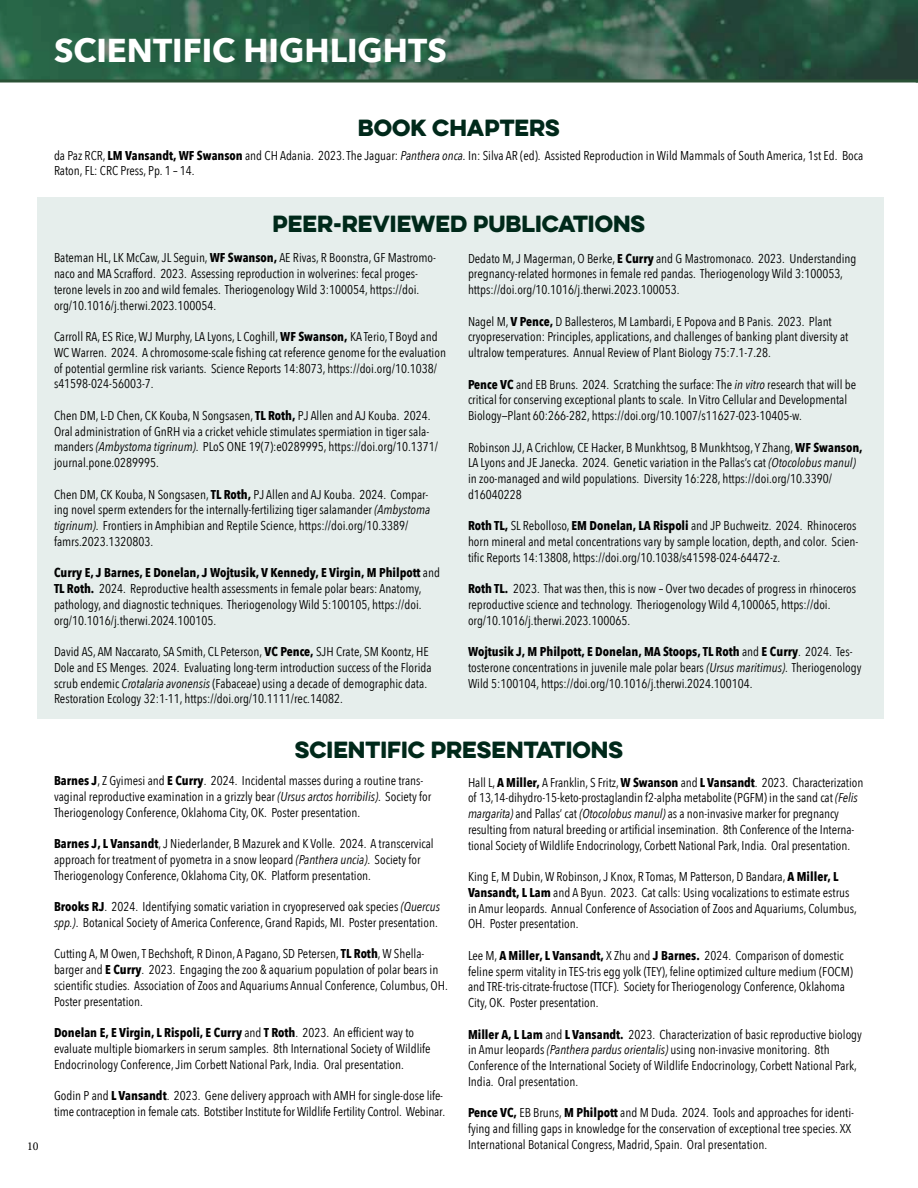
<style>
.page{position:relative;width:918px;height:1188px;background:#fff}
.page>*{position:absolute;margin:0;border:0;box-sizing:border-box;transform-origin:0 0}
.t1{font:700 33px "Avenir Next";color:#fff}
.t2{font:21px "Eveleth Clean";color:#00291a}
.t3{font:12.75px/15.8px "Avenir Next Condensed";color:#000}
.t4{font:12px "Minion Pro";color:#000}
.s1{font-weight:700}
.s2{font-style:italic}
</style>
<div class="page">
<div style="left:37px;top:197px;width:847px;height:522px;background:#e6eeec"></div>
<img style="left:0;top:0;width:918px;height:80px">
<hr style="left:0;top:80px;width:918px;height:2px;background:#2a5135">
<h1 class="t1" style="left:54px;top:21px;width:394px">SCIENTIFIC HIGHLIGHTS</h1>
<p class="t4" style="left:27px;top:1138px;width:13px">10</p>
<h2 class="t2" style="left:358px;top:112px;width:204px">BOOK CHAPTERS</h2>
<p class="t3" style="left:54px;top:147px;width:811px">da Paz RCR, <span class="s1">LM Vansandt, WF Swanson</span> and CH Adania. 2023. The Jaguar: <span class="s2">Panthera onca.</span> In: Silva AR (ed). Assisted Reproduction in Wild Mammals of South America, 1st Ed. Boca<br>Raton, FL: CRC Press, Pp. 1 – 14.</p>
<h2 class="t2" style="left:273px;top:207px;width:374px">PEER-REVIEWED PUBLICATIONS</h2>
<p class="t3" style="left:54px;top:249px;width:384px">Bateman HL, LK McCaw, JL Seguin, <span class="s1">WF Swanson,</span> AE Rivas, R Boonstra, GF Mastromo&shy;naco and MA Scrafford. 2023. Assessing reproduction in wolverines: fecal proges&shy;terone levels in zoo and wild females. Theriogenology Wild 3:100054, https://doi. org/10.1016/j.therwi.2023.100054.</p>
<p class="t3" style="left:54px;top:328px;width:394px">Carroll RA, ES Rice, WJ Murphy, LA Lyons, L Coghill, <span class="s1">WF Swanson,</span> KA Terio, T Boyd and WC Warren. 2024. A chromosome-scale fishing cat reference genome for the evaluation of potential germline risk variants. Science Reports 14:8073, https://doi.org/10.1038/ s41598-024-56003-7.</p>
<p class="t3" style="left:54px;top:407px;width:386px">Chen DM, L-D Chen, CK Kouba, N Songsasen, <span class="s1">TL Roth,</span> PJ Allen and AJ Kouba. 2024.<br>Oral administration of GnRH via a cricket vehicle stimulates spermiation in tiger sala&shy;manders <span class="s2">(Ambystoma tigrinum)</span>. PLoS ONE 19(7):e0289995, https://doi.org/10.1371/ journal.pone.0289995.</p>
<p class="t3" style="left:54px;top:486px;width:378px">Chen DM, CK Kouba, N Songsasen, <span class="s1">TL Roth,</span> PJ Allen and AJ Kouba. 2024. Compar&shy;ing novel sperm extenders for the internally-fertilizing tiger salamander <span class="s2">(Ambystoma tigrinum)</span>. Frontiers in Amphibian and Reptile Science, https://doi.org/10.3389/ famrs.2023.1320803.</p>
<p class="t3" style="left:54px;top:564px;width:388px"><span class="s1">Curry E, J Barnes, E Donelan, J Wojtusik, V Kennedy, E Virgin, M Philpott</span> and <span class="s1">TL Roth.</span> 2024. Reproductive health assessments in female polar bears: Anatomy, pathology, and diagnostic techniques. Theriogenology Wild 5:100105, https://doi. org/10.1016/j.therwi.2024.100105.</p>
<p class="t3" style="left:54px;top:643px;width:379px">David AS, AM Naccarato, SA Smith, CL Peterson, <span class="s1">VC Pence,</span> SJH Crate, SM Koontz, HE Dole and ES Menges. 2024. Evaluating long-term introduction success of the Florida scrub endemic <span class="s2">Crotalaria avonensis</span> (Fabaceae) using a decade of demographic data.<br>Restoration Ecology 32:1-11, https://doi.org/10.1111/rec.14082.</p>
<p class="t3" style="left:468px;top:250px;width:390px">Dedato M, J Magerman, O Berke, <span class="s1">E Curry</span> and G Mastromonaco. 2023. Understanding pregnancy-related hormones in female red pandas. Theriogenology Wild 3:100053, https://doi.org/10.1016/j.therwi.2023.100053.</p>
<p class="t3" style="left:468px;top:313px;width:382px">Nagel M, <span class="s1">V Pence,</span> D Ballesteros, M Lambardi, E Popova and B Panis. 2023. Plant cryopreservation: Principles, applications, and challenges of banking plant diversity at ultralow temperatures. Annual Review of Plant Biology 75:7.1-7.28.</p>
<p class="t3" style="left:468px;top:376px;width:390px"><span class="s1">Pence VC</span> and EB Bruns. 2024. Scratching the surface: The <span class="s2">in vitro</span> research that will be critical for conserving exceptional plants to scale. In Vitro Cellular and Developmental<br>Biology—Plant 60:266-282, https://doi.org/10.1007/s11627-023-10405-w.</p>
<p class="t3" style="left:468px;top:439px;width:396px">Robinson JJ, A Crichlow, CE Hacker, B Munkhtsog, B Munkhtsog, Y Zhang, <span class="s1">WF Swanson, </span>LA Lyons and JE Janecka. 2024. Genetic variation in the Pallas’s cat <span class="s2">(Otocolobus manul) </span>in zoo-managed and wild populations. Diversity 16:228, https://doi.org/10.3390/ d16040228</p>
<p class="t3" style="left:468px;top:517px;width:392px"><span class="s1">Roth TL,</span> SL Rebolloso, <span class="s1">EM Donelan, LA Rispoli</span> and JP Buchweitz. 2024. Rhinoceros horn mineral and metal concentrations vary by sample location, depth, and color. Scien&shy;tific Reports 14:13808, https://doi.org/10.1038/s41598-024-64472-z.</p>
<p class="t3" style="left:468px;top:580px;width:390px"><span class="s1">Roth TL.</span> 2023. That was then, this is now – Over two decades of progress in rhinoceros reproductive science and technology. Theriogenology Wild 4,100065, https://doi. org/10.1016/j.therwi.2023.100065.</p>
<p class="t3" style="left:468px;top:643px;width:395px"><span class="s1">Wojtusik J, M Philpott, E Donelan, MA Stoops, TL Roth</span> and <span class="s1">E Curry</span>. 2024. Tes&shy;tosterone concentrations in juvenile male polar bears <span class="s2">(Ursus maritimus)</span>. Theriogenology<br>Wild 5:100104, https://doi.org/10.1016/j.therwi.2024.100104.</p>
<h2 class="t2" style="left:295px;top:733px;width:330px">SCIENTIFIC PRESENTATIONS</h2>
<p class="t3" style="left:54px;top:772px;width:379px"><span class="s1">Barnes J</span>, Z Gyimesi and <span class="s1">E Curry</span>. 2024. Incidental masses during a routine trans&shy;vaginal reproductive examination in a grizzly bear <span class="s2">(Ursus arctos horribilis)</span>. Society for<br>Theriogenology Conference, Oklahoma City, OK. Poster presentation.</p>
<p class="t3" style="left:54px;top:835px;width:381px"><span class="s1">Barnes J, L Vansandt</span>, J Niederlander, B Mazurek and K Volle. 2024. A transcervical approach for treatment of pyometra in a snow leopard <span class="s2">(Panthera uncia)</span>. Society for<br>Theriogenology Conference, Oklahoma City, OK. Platform presentation.</p>
<p class="t3" style="left:54px;top:898px;width:388px"><span class="s1">Brooks RJ</span>. 2024. Identifying somatic variation in cryopreserved oak species <span class="s2">(Quercus spp.)</span>. Botanical Society of America Conference, Grand Rapids, MI. Poster presentation.</p>
<p class="t3" style="left:54px;top:946px;width:395px">Cutting A, M Owen, T Bechshoft, R Dinon, A Pagano, SD Petersen, <span class="s1">TL Roth</span>, W Shella&shy;barger and <span class="s1">E Curry</span>. 2023. Engaging the zoo &amp; aquarium population of polar bears in scientific studies. Association of Zoos and Aquariums Annual Conference, Columbus, OH.<br>Poster presentation.</p>
<p class="t3" style="left:54px;top:1024px;width:378px"><span class="s1">Donelan E, E Virgin, L Rispoli, E Curry</span> and <span class="s1">T Roth</span>. 2023. An efficient way to evaluate multiple biomarkers in serum samples. 8th International Society of Wildlife<br>Endocrinology Conference, Jim Corbett National Park, India. Oral presentation.</p>
<p class="t3" style="left:54px;top:1087px;width:393px">Godin P and <span class="s1">L Vansandt</span>. 2023. Gene delivery approach with AMH for single-dose life&shy;time contraception in female cats. Botstiber Institute for Wildlife Fertility Control. Webinar.</p>
<p class="t3" style="left:468px;top:774px;width:397px">Hall L, <span class="s1">A Miller,</span> A Franklin, S Fritz, <span class="s1">W Swanson</span> and <span class="s1">L Vansandt</span>. 2023. Characterization of 13,14-dihydro-15-keto-prostaglandin f2-alpha metabolite (PGFM) in the sand cat <span class="s2">(Felis margarita)</span> and Pallas’ cat <span class="s2">(Otocolobus manul)</span> as a non-invasive marker for pregnancy resulting from natural breeding or artificial insemination. 8th Conference of the Interna&shy;tional Society of Wildlife Endocrinology, Corbett National Park, India. Oral presentation.</p>
<p class="t3" style="left:468px;top:868px;width:390px">King E, M Dubin, W Robinson, J Knox, R Tomas, M Patterson, D Bandara, <span class="s1">A Miller, L Vansandt, L Lam</span> and A Byun. 2023. Cat calls: Using vocalizations to estimate estrus in Amur leopards. Annual Conference of Association of Zoos and Aquariums, Columbus, OH. Poster presentation.</p>
<p class="t3" style="left:468px;top:947px;width:387px">Lee M, <span class="s1">A Miller, L Vansandt,</span> X Zhu and <span class="s1">J Barnes.</span> 2024. Comparison of domestic feline sperm vitality in TES-tris egg yolk (TEY), feline optimized culture medium (FOCM) and TRE-tris-citrate-fructose (TTCF). Society for Theriogenology Conference, Oklahoma City, OK. Poster presentation.</p>
<p class="t3" style="left:468px;top:1026px;width:396px"><span class="s1">Miller A, L Lam</span> and <span class="s1">L Vansandt.</span> 2023. Characterization of basic reproductive biology in Amur leopards <span class="s2">(Panthera pardus orientalis)</span> using non-invasive monitoring. 8th Conference of the International Society of Wildlife Endocrinology, Corbett National Park, India. Oral presentation.</p>
<p class="t3" style="left:468px;top:1104px;width:388px"><span class="s1">Pence VC,</span> EB Bruns, <span class="s1">M Philpott</span> and M Duda. 2024. Tools and approaches for identi&shy;fying and filling gaps in knowledge for the conservation of exceptional tree species. XX<br>International Botanical Congress, Madrid, Spain. Oral presentation.</p>
</div>
